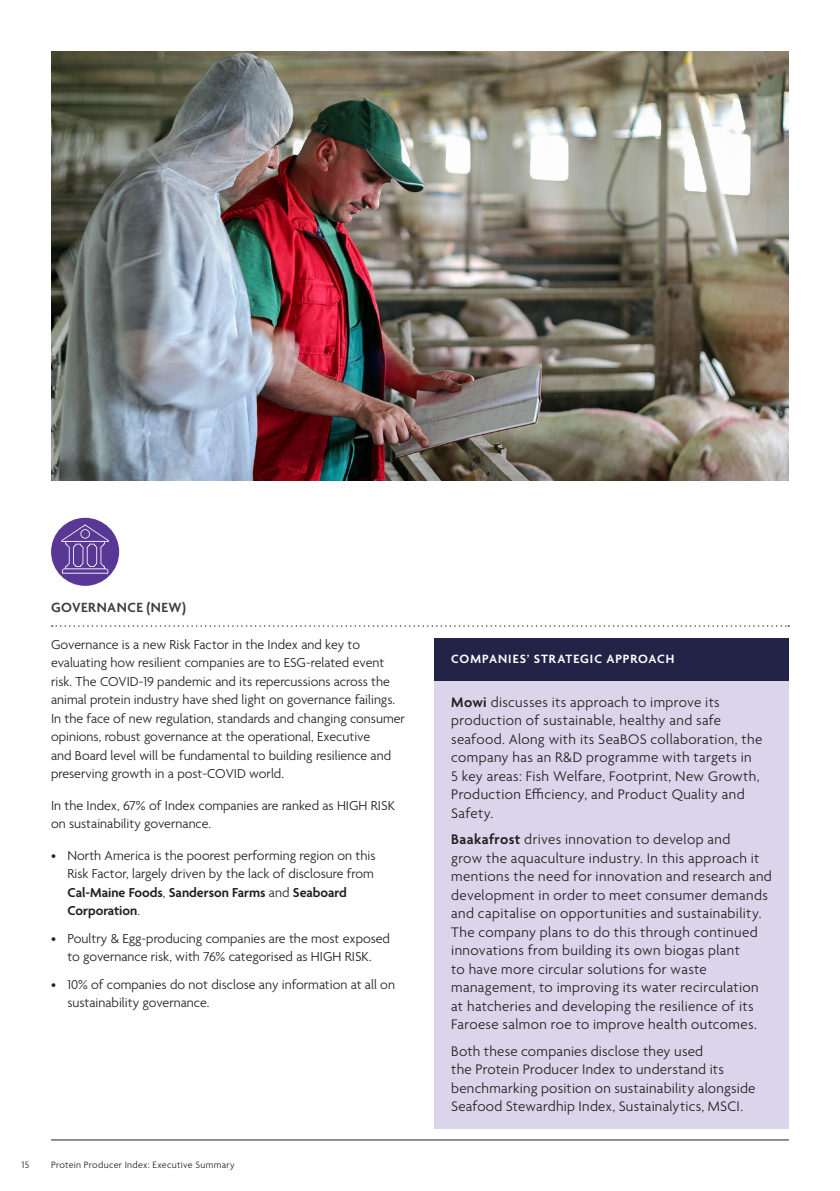
<style>
.page{position:relative;width:840px;height:1191px;background:#fff}
.page>*{position:absolute;margin:0;border:0;box-sizing:border-box;transform-origin:0 0}
.graph_text{font:300 15px/18.4px "Agenda";letter-spacing:.02em;color:#231f20}
.t1{font:600 14.4px "Agenda";letter-spacing:.03em;color:#3e3e3f}
.body{font:300 14px/18.6px "Agenda";color:#231f20}
.body-2{font:600 13px "Agenda";letter-spacing:.07em;color:#fff}
.t2{font:300 10px "Agenda";letter-spacing:.03em;color:#231f20}
.s1{font-weight:600}
</style>
<div class="page">
<hr style="left:51px;top:1139px;width:737px;height:1px;background:#231f20">
<svg style="left:52px;top:625px;width:736px;height:2px"></svg>
<div style="left:51px;top:518px;width:68px;height:68px;background:#593795;border-radius:50%"></div>
<svg style="left:61px;top:524px;width:48px;height:49px"></svg>
<img style="left:51px;top:51px;width:737px;height:429px">
<div style="left:434px;top:680px;width:354px;height:448px;background:#dad5ea"></div>
<div style="left:434px;top:638px;width:354px;height:42px;background:#232347"></div>
<h3 class="t1" style="left:51px;top:599px;width:136px">GOVERNANCE (NEW)</h3>
<p class="body" style="left:51px;top:636px;width:355px">Governance is a new Risk Factor in the Index and key to evaluating how resilient companies are to ESG-related event risk. The COVID-19 pandemic and its repercussions across the animal protein industry have shed light on governance failings.<br>In the face of new regulation, standards and changing consumer opinions, robust governance at the operational, Executive<br>and Board level will be fundamental to building resilience and preserving growth in a post-COVID world.</p>
<p class="body" style="left:51px;top:797px;width:345px">In the Index, 67% of Index companies are ranked as HIGH RISK on sustainability governance.</p>
<p class="body" style="left:67px;top:846px;width:309px;text-indent:-16px">• North America is the poorest performing region on this Risk Factor, largely driven by the lack of disclosure from <span class="s1">Cal-Maine Foods</span>, <span class="s1">Sanderson Farms</span> and <span class="s1">Seaboard Corporation</span>.</p>
<p class="body" style="left:51px;top:930px;width:340px;text-align:center">• Poultry &amp; Egg-producing companies are the most exposed to governance risk, with 76% categorised as HIGH RISK.</p>
<p class="body" style="left:67px;top:976px;width:329px;text-indent:-16px">• 10% of companies do not disclose any information at all on sustainability governance.</p>
<p class="t2" style="left:22px;top:1159px;width:9px">15</p>
<p class="t2" style="left:51px;top:1159px;width:185px">Protein Producer Index: Executive Summary</p>
<p class="body-2" style="left:451px;top:652px;width:224px">COMPANIES’ STRATEGIC APPROACH</p>
<p class="graph_text" style="left:451px;top:693px;width:312px"><span class="s1">Mowi</span> discusses its approach to improve its production of sustainable, healthy and safe seafood. Along with its SeaBOS collaboration, the company has an R&amp;D programme with targets in 5 key areas: Fish Welfare, Footprint, New Growth, Production Efficiency, and Product Quality and Safety.</p>
<p class="graph_text" style="left:451px;top:831px;width:322px"><span class="s1">Baakafrost</span> drives innovation to develop and<br>grow the aquaculture industry. In this approach it mentions the need for innovation and research and development in order to meet consumer demands and capitalise on opportunities and sustainability.<br>The company plans to do this through continued innovations from building its own biogas plant<br>to have more circular solutions for waste management, to improving its water recirculation at hatcheries and developing the resilience of its Faroese salmon roe to improve health outcomes.</p>
<p class="graph_text" style="left:451px;top:1042px;width:305px">Both these companies disclose they used<br>the Protein Producer Index to understand its benchmarking position on sustainability alongside Seafood Stewardhip Index, Sustainalytics, MSCI.</p>
</div>
